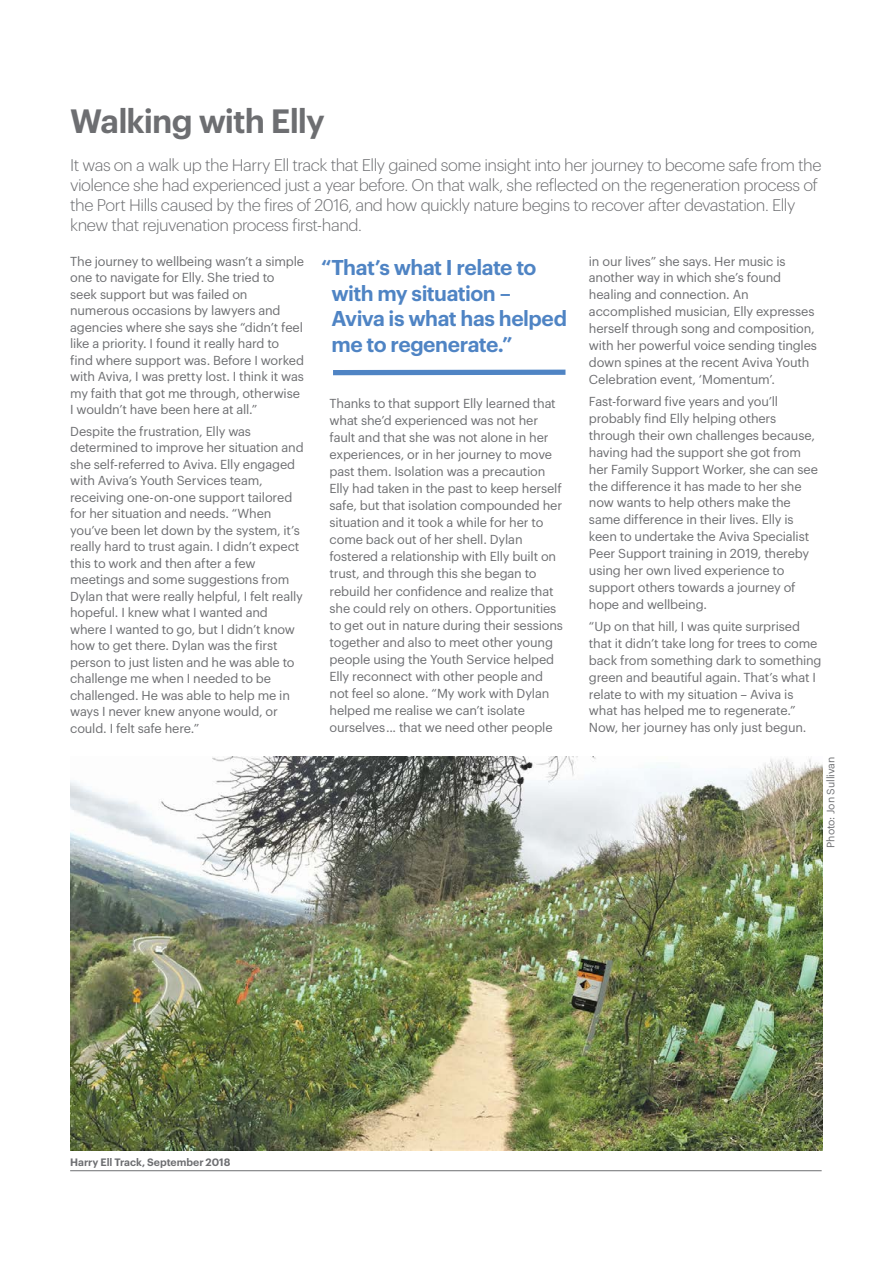
<style>
.page{position:relative;width:893px;height:1263px;background:#fff}
.page>*{position:absolute;margin:0;border:0;box-sizing:border-box;transform-origin:0 0}
.t1{font:600 33px "Graphik";letter-spacing:-.03em;color:#6d6e71}
.t2{font:600 21px/25.5px "Graphik";letter-spacing:-.025em;color:#4f84c4}
.t3{font:300 16.5px/20.2px "Graphik";letter-spacing:-.03em;color:#6d6e71}
.t4{font:12.75px/16.5px "Graphik";letter-spacing:-.01em;color:#6d6e71}
.t5{font:600 10.5px "Graphik";color:#6d6e71}
.t6{font:10.5px "Graphik";letter-spacing:-.01em;color:#6d6e71}
</style>
<div class="page">
<img style="left:70px;top:757px;width:753px;height:394px">
<hr style="left:70px;top:1170px;width:752px;height:1px;background:#6d6e71">
<div style="left:333px;top:370px;width:232px;height:5px;background:#4f84c4"></div>
<h1 class="t1" style="left:70px;top:96px;width:256px">Walking with Elly</h1>
<p class="t3" style="left:70px;top:153px;width:753px">It was on a walk up the Harry Ell track that Elly gained some insight into her journey to become safe from the violence she had experienced just a year before. On that walk, she reflected on the regeneration process of the Port Hills caused by the fires of 2016, and how quickly nature begins to recover after devastation. Elly knew that rejuvenation process first-hand.</p>
<p class="t4" style="left:70px;top:252px;width:235px">The journey to wellbeing wasn’t a simple one to navigate for Elly. She tried to seek support but was failed on numerous occasions by lawyers and agencies where she says she “didn’t feel like a priority. I found it really hard to find where support was. Before I worked with Aviva, I was pretty lost. I think it was my faith that got me through, otherwise I wouldn’t have been here at all.”</p>
<p class="t4" style="left:70px;top:422px;width:235px">Despite the frustration, Elly was determined to improve her situation and she self-referred to Aviva. Elly engaged with Aviva’s Youth Services team, receiving one-on-one support tailored for her situation and needs. “When you’ve been let down by the system, it’s really hard to trust again. I didn’t expect this to work and then after a few meetings and some suggestions from Dylan that were really helpful, I felt really hopeful. I knew what I wanted and where I wanted to go, but I didn’t know how to get there. Dylan was the first person to just listen and he was able to challenge me when I needed to be challenged. He was able to help me in ways I never knew anyone would, or could. I felt safe here.”</p>
<p class="t4" style="left:589px;top:251px;width:230px;line-height:17px">in our lives” she says. Her music is another way in which she’s found healing and connection. An accomplished musician, Elly expresses herself through song and composition, with her powerful voice sending tingles down spines at the recent Aviva Youth Celebration event, ‘Momentum’.</p>
<p class="t4" style="left:589px;top:392px;width:231px;line-height:17px">Fast-forward five years and you’ll probably find Elly helping others through their own challenges because, having had the support she got from her Family Support Worker, she can see the difference it has made to her she now wants to help others make the same difference in their lives. Elly is keen to undertake the Aviva Specialist Peer Support training in 2019, thereby using her own lived experience to support others towards a journey of hope and wellbeing.</p>
<p class="t4" style="left:589px;top:617px;width:234px;line-height:17px">“Up on that hill, I was quite surprised that it didn’t take long for trees to come back from something dark to something green and beautiful again. That’s what I relate to with my situation – Aviva is what has helped me to regenerate.” Now, her journey has only just begun.</p>
<h2 class="t2" style="left:331px;top:253px;width:237px;text-indent:-10px">“That’s what I relate to with my situation –<br>Aviva is what has helped me to regenerate.”</h2>
<p class="t4" style="left:330px;top:393px;width:235px;line-height:17.1px">Thanks to that support Elly learned that what she’d experienced was not her fault and that she was not alone in her experiences, or in her journey to move past them. Isolation was a precaution Elly had taken in the past to keep herself safe, but that isolation compounded her situation and it took a while for her to come back out of her shell. Dylan fostered a relationship with Elly built on trust, and through this she began to rebuild her confidence and realize that she could rely on others. Opportunities to get out in nature during their sessions together and also to meet other young people using the Youth Service helped Elly reconnect with other people and not feel so alone. “My work with Dylan helped me realise we can’t isolate ourselves ... that we need other people</p>
<p class="t5" style="left:70px;top:1154px;width:162px">Harry Ell Track, September 2018</p>
<p class="t6" style="left:823px;top:848px;width:92px;rotate:-90deg">Photo: Jon Sullivan</p>
</div>
